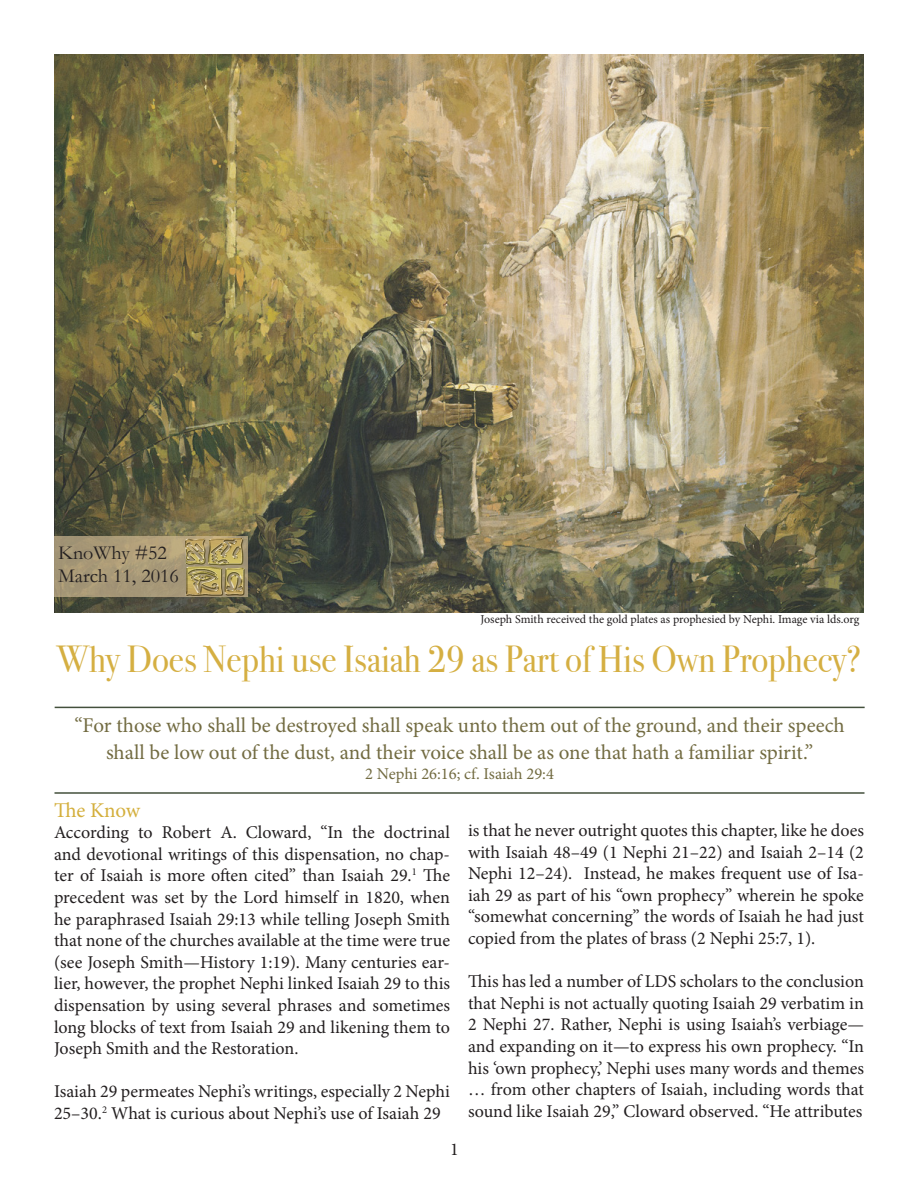
<style>
.page{position:relative;width:918px;height:1188px;background:#fff}
.page>*{position:absolute;margin:0;border:0;box-sizing:border-box;transform-origin:0 0}
.t1{font:37.65px "Bodoni Svty Two ITCTT";color:#d5af42;scale:.94 1}
.t2{font:21px/27px "Minion Pro";letter-spacing:-.005em;color:#726b41;text-align:center}
.t3{font:21px "Minion Pro";color:#d4af3c}
.t4{font:19.95px "Garamond";color:#231f20}
.t5{font:18px/21.6px "Minion Pro";color:#231f20;text-align:justify}
.t6{font:16.5px "Minion Pro";color:#726b41}
.t7{font:12px "Minion Pro";letter-spacing:-.005em;color:#231f20}
</style>
<div class="page">
<img style="left:54px;top:54px;width:810px;height:559px">
<hr style="left:55px;top:707px;width:810px;height:1px;background:#43503c">
<hr style="left:54px;top:792px;width:810px;height:2px;background:#43503c">
<svg style="left:55px;top:537px;width:128px;height:60px;background:#a99978"></svg>
<img style="left:183px;top:537px;width:65px;height:60px">
<p class="t4" style="left:58px;top:541px;width:110px">KnoWhy #52</p>
<p class="t4" style="left:58px;top:564px;width:122px">March 11, 2016</p>
<p class="t7" style="left:480px;top:611px;width:381px">Joseph Smith received the gold plates as prophesied by Nephi. Image via lds.org</p>
<p class="t1" style="left:57px;top:628px;width:857px">Why Does Nephi use Isaiah 29 as Part of His Own Prophecy?</p>
<p class="t2" style="left:75px;top:712px;width:772px">“For those who shall be destroyed shall speak unto them out of the ground, and their speech shall be low out of the dust, and their voice shall be as one that hath a familiar spirit.”</p>
<p class="t6" style="left:365px;top:762px;width:190px">2 Nephi 26:16; cf. Isaiah 29:4</p>
<p class="t3" style="left:54px;top:796px;width:88px">The Know</p>
<p class="t5" style="left:54px;top:822px;width:398px">According to Robert A. Cloward, “In the doctrinal and devotional writings of this dispensation, no chap&shy;ter of Isaiah is more often cited” than Isaiah 29.<sup>1</sup> The precedent was set by the Lord himself in 1820, when he paraphrased Isaiah 29:13 while telling Joseph Smith that none of the churches available at the time were true (see Joseph Smith—History 1:19). Many centuries ear&shy;lier, however, the prophet Nephi linked Isaiah 29 to this dispensation by using several phrases and sometimes long blocks of text from Isaiah 29 and likening them to Joseph Smith and the Restoration.</p>
<p class="t5" style="left:54px;top:1081px;width:397px">Isaiah 29 permeates Nephi’s writings, especially 2 Nephi<br>25–30.<sup>2</sup> What is curious about Nephi’s use of Isaiah 29</p>
<p class="t5" style="left:450px;top:1138px;width:10px">1</p>
<p class="t5" style="left:468px;top:820px;width:398px">is that he never outright quotes this chapter, like he does with Isaiah 48–49 (1 Nephi 21–22) and Isaiah 2–14 (2<br>Nephi 12–24). Instead, he makes frequent use of Isa&shy;iah 29 as part of his “own prophecy” wherein he spoke “somewhat concerning” the words of Isaiah he had just copied from the plates of brass (2 Nephi 25:7, 1).</p>
<p class="t5" style="left:468px;top:971px;width:398px">This has led a number of LDS scholars to the conclusion that Nephi is not actually quoting Isaiah 29 verbatim in 2 Nephi 27. Rather, Nephi is using Isaiah’s verbiage— and expanding on it—to express his own prophecy. “In his ‘own prophecy,’ Nephi uses many words and themes … from other chapters of Isaiah, including words that sound like Isaiah 29,” Cloward observed. “He attributes</p>
</div>
